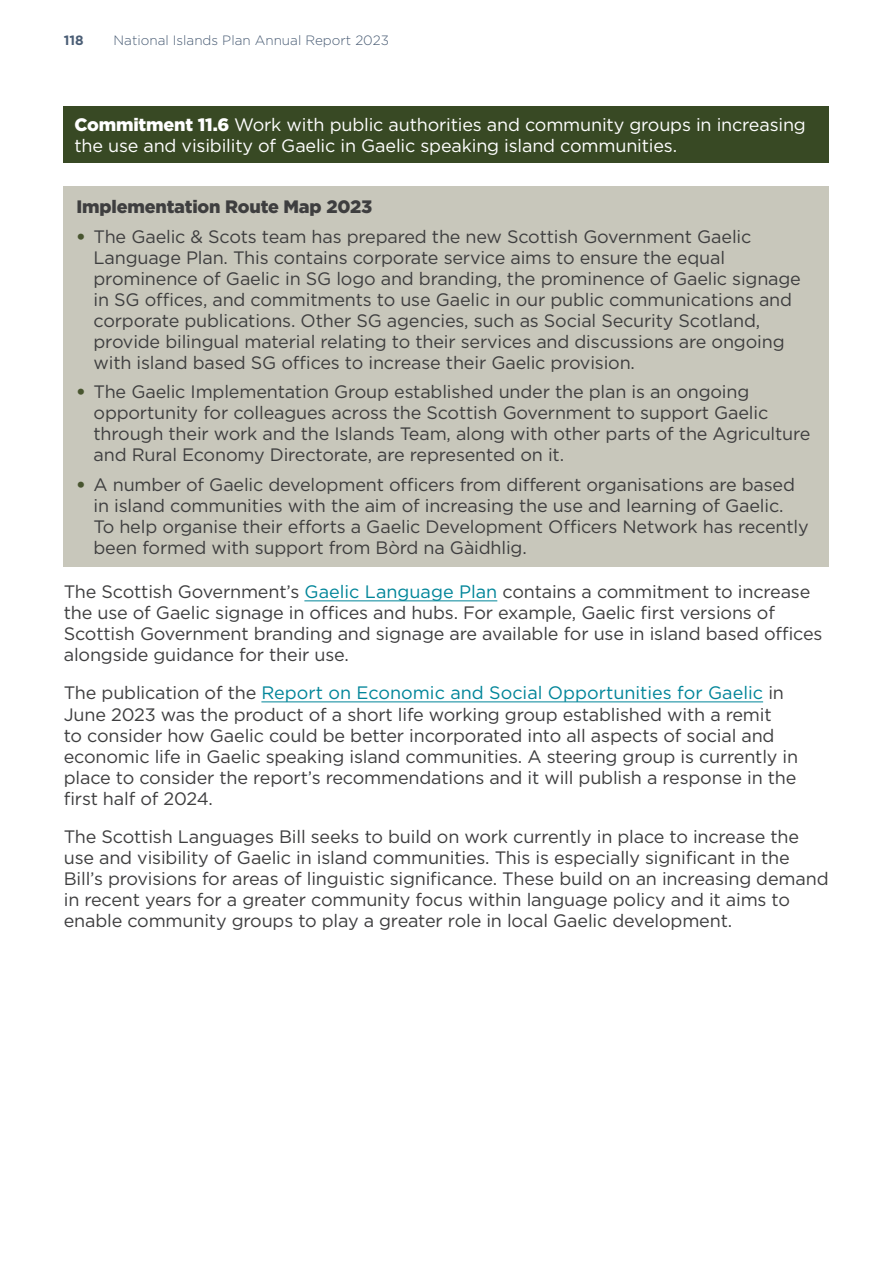
<style>
.page{position:relative;width:893px;height:1263px;background:#fff}
.page>*{position:absolute;margin:0;border:0;box-sizing:border-box;transform-origin:0 0}
.t1{font:18px/21px "Gotham";letter-spacing:-.01em;color:#3e3e3f}
.t2{font:18px/21px "Gotham";letter-spacing:-.01em;color:#fff}
.Body_Txt{font:900 18px "Gotham";letter-spacing:-.01em;color:#3e3e3f}
.t3{font:300 13.5px "Gotham";color:#4a5d75}
.t4{font:700 13.5px "Gotham";color:#4a5d75}
.s1{font-weight:900}
.s2{font-weight:900;color:#48552f}
.s3{color:#008599}
</style>
<div class="page">
<hr style="left:304px;top:601px;width:193px;height:1px;background:#008599">
<hr style="left:261px;top:702px;width:502px;height:1px;background:#008599">
<div style="left:64px;top:106px;width:765px;height:57px;background:#384924"></div>
<div style="left:64px;top:186px;width:765px;height:380px;background:#c8c7bb"></div>
<p class="t4" style="left:64px;top:31px;width:21px">118</p>
<p class="t3" style="left:114px;top:32px;width:277px">National Islands Plan Annual Report 2023</p>
<p class="t2" style="left:74px;top:114px;width:733px"><span class="s1">Commitment 11.6</span> Work with public authorities and community groups in increasing the use and visibility of Gaelic in Gaelic speaking island communities.</p>
<p class="Body_Txt" style="left:77px;top:194px;width:297px">Implementation Route Map 2023</p>
<p class="t1" style="left:94px;top:225px;width:709px;text-indent:-17px"><span class="s2">•</span> The Gaelic &amp; Scots team has prepared the new Scottish Government Gaelic Language Plan. This contains corporate service aims to ensure the equal prominence of Gaelic in SG logo and branding, the prominence of Gaelic signage in SG offices, and commitments to use Gaelic in our public communications and corporate publications. Other SG agencies, such as Social Security Scotland, provide bilingual material relating to their services and discussions are ongoing with island based SG offices to increase their Gaelic provision.</p>
<p class="t1" style="left:94px;top:381px;width:718px;text-indent:-17px"><span class="s2">•</span> The Gaelic Implementation Group established under the plan is an ongoing opportunity for colleagues across the Scottish Government to support Gaelic through their work and the Islands Team, along with other parts of the Agriculture and Rural Economy Directorate, are represented on it.</p>
<p class="t1" style="left:94px;top:473px;width:717px;text-indent:-17px"><span class="s2">•</span> A number of Gaelic development officers from different organisations are based in island communities with the aim of increasing the use and learning of Gaelic.<br>To help organise their efforts a Gaelic Development Officers Network has recently been formed with support from Bòrd na Gàidhlig.</p>
<p class="t1" style="left:64px;top:581px;width:760px">The Scottish Government’s <span class="s3">Gaelic Language Plan</span> contains a commitment to increase the use of Gaelic signage in offices and hubs. For example, Gaelic first versions of Scottish Government branding and signage are available for use in island based offices alongside guidance for their use.</p>
<p class="t1" style="left:64px;top:682px;width:736px">The publication of the <span class="s3">Report on Economic and Social Opportunities for Gaelic</span> in June 2023 was the product of a short life working group established with a remit<br>to consider how Gaelic could be better incorporated into all aspects of social and economic life in Gaelic speaking island communities. A steering group is currently in place to consider the report’s recommendations and it will publish a response in the first half of 2024.</p>
<p class="t1" style="left:64px;top:825px;width:766px">The Scottish Languages Bill seeks to build on work currently in place to increase the use and visibility of Gaelic in island communities. This is especially significant in the Bill’s provisions for areas of linguistic significance. These build on an increasing demand in recent years for a greater community focus within language policy and it aims to enable community groups to play a greater role in local Gaelic development.</p>
</div>
